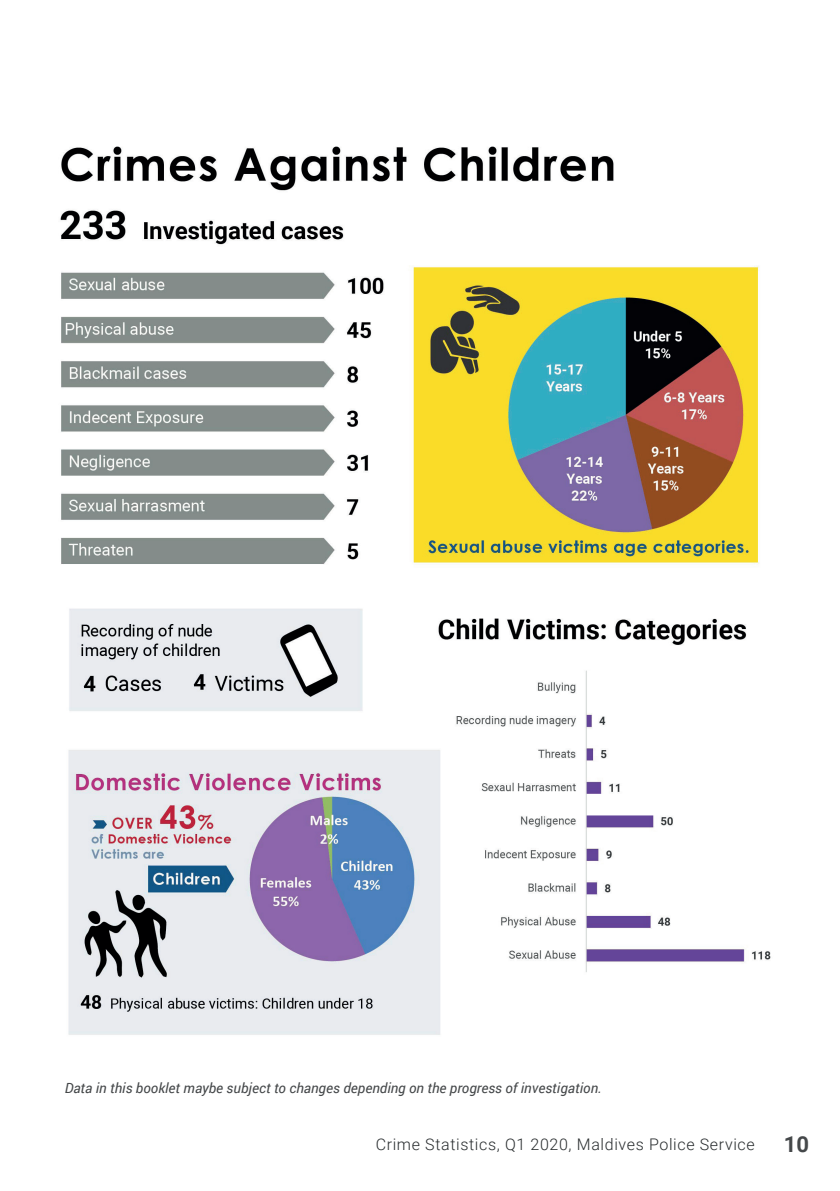
<style>
.page{position:relative;width:840px;height:1191px;background:#fff}
.page>*{position:absolute;margin:0;border:0;box-sizing:border-box;transform-origin:0 0}
.t1{font:700 22px "Roboto";color:#45484a}
.t2{font:300 16px "Roboto";letter-spacing:.04em;color:#292d2f}
.t3{font:italic 14px "Roboto";color:#45484a}
</style>
<div class="page">
<img style="left:60px;top:146px;width:711px;height:889px">
<p class="t3" style="left:65px;top:1078px;width:538px">Data in this booklet maybe subject to changes depending on the progress of investigation.</p>
<p class="t2" style="left:375px;top:1132px;width:380px">Crime Statistics, Q1 2020, Maldives Police Service</p>
<h1 class="t1" style="left:783px;top:1128px;width:27px">10</h1>
</div>
